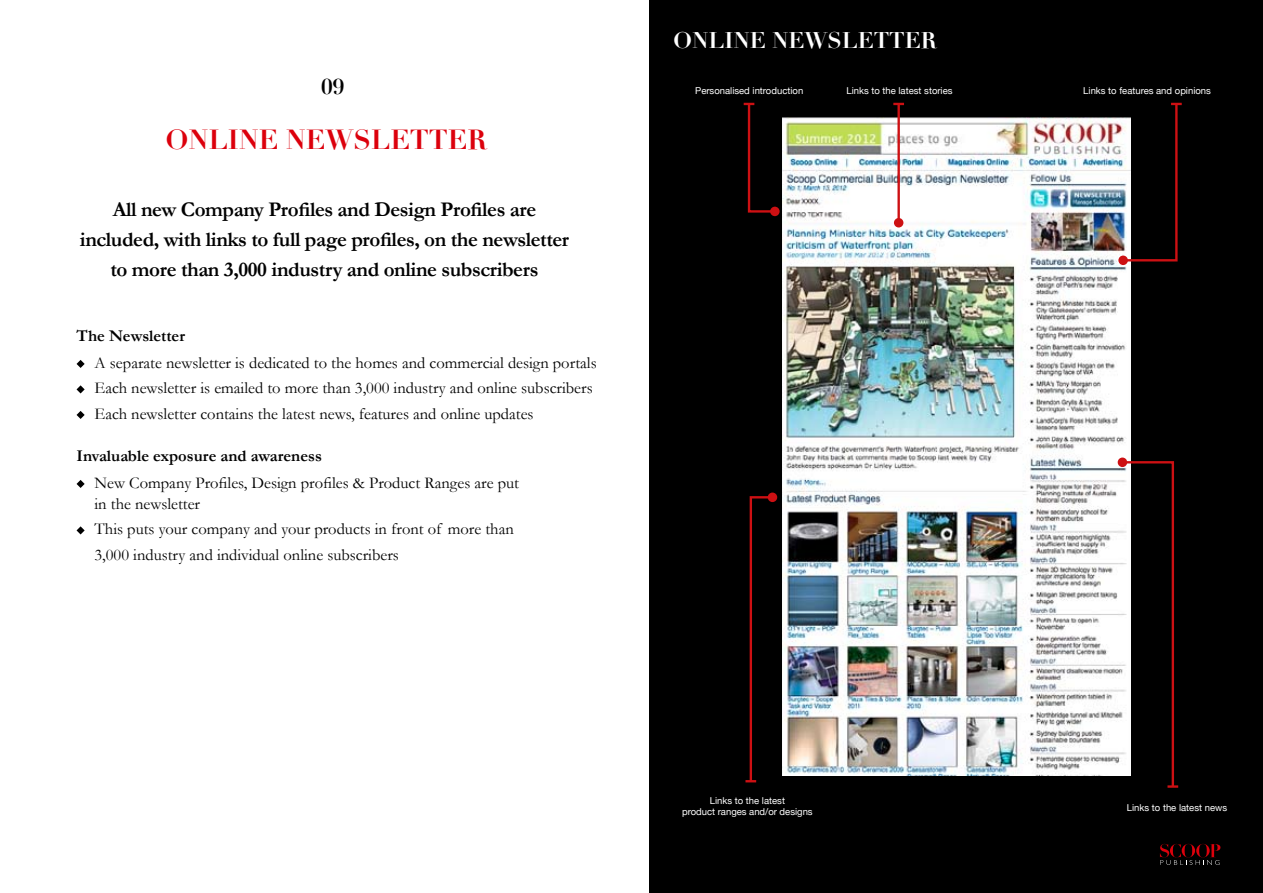
<style>
.page{position:relative;width:1263px;height:893px;background:#fff}
.page>*{position:absolute;margin:0;border:0;box-sizing:border-box;transform-origin:0 0}
.t1{font:700 27px "Didot";color:#dc000c}
.t2{font:700 22.2px "Didot";color:#fff}
.t3{font:700 21px/30px "Garamond";letter-spacing:-.02em;color:#000;text-align:center}
.t4{font:700 21px "Didot";color:#000}
.t5{font:16.5px/25.5px "Garamond";color:#000}
.t6{font:700 16.5px "Garamond";color:#000}
.t7{font:9.45px/10.6px "Helvetica Neue";color:#fff;text-align:center}
</style>
<div class="page">
<svg style="left:77px;top:360px;width:8px;height:8px"></svg>
<svg style="left:77px;top:385px;width:8px;height:8px"></svg>
<svg style="left:77px;top:411px;width:8px;height:8px"></svg>
<svg style="left:77px;top:480px;width:8px;height:8px"></svg>
<svg style="left:77px;top:526px;width:8px;height:8px"></svg>
<div style="left:649px;top:0;width:614px;height:893px;background:#000"></div>
<img style="left:783px;top:117px;width:347px;height:659px">
<hr style="left:897px;top:104px;width:3px;height:119px;background:#cd1013">
<svg style="left:893px;top:103px;width:11px;height:2px"></svg>
<div style="left:894px;top:218px;width:9px;height:9px;background:#cd1013;border-radius:50%"></div>
<svg style="left:1120px;top:460px;width:58px;height:328px"></svg>
<div style="left:1118px;top:458px;width:9px;height:9px;background:#cd1013;border-radius:50%"></div>
<svg style="left:745px;top:496px;width:28px;height:287px"></svg>
<div style="left:768px;top:493px;width:9px;height:9px;background:#cd1013;border-radius:50%"></div>
<svg style="left:744px;top:102px;width:32px;height:112px"></svg>
<div style="left:770px;top:207px;width:10px;height:9px;background:#cd1013;border-radius:50%"></div>
<svg style="left:1121px;top:102px;width:61px;height:161px"></svg>
<div style="left:1118px;top:256px;width:10px;height:9px;background:#cd1013;border-radius:50%"></div>
<svg style="left:1160px;top:844px;width:60px;height:21px"></svg>
<p class="t4" style="left:321px;top:73px;width:25px">09</p>
<h1 class="t1" style="left:166px;top:123px;width:323px">ONLINE NEWSLETTER</h1>
<p class="t3" style="left:80px;top:194px;width:491px">All new Company Profiles and Design Profiles are included, with links to full page profiles, on the newsletter to more than 3,000 industry and online subscribers</p>
<p class="t6" style="left:77px;top:326px;width:110px">The Newsletter</p>
<p class="t5" style="left:95px;top:350px;width:504px">A separate newsletter is dedicated to the homes and commercial design portals<br>Each newsletter is emailed to more than 3,000 industry and online subscribers<br>Each newsletter contains the latest news, features and online updates</p>
<p class="t6" style="left:77px;top:446px;width:247px">Invaluable exposure and awareness</p>
<p class="t5" style="left:95px;top:472px;width:426px;line-height:21px">New Company Profiles, Design profiles &amp; Product Ranges are put in the newsletter</p>
<p class="t5" style="left:95px;top:516px;width:421px">This puts your company and your products in front of more than<br>3,000 industry and individual online subscribers</p>
<h2 class="t2" style="left:674px;top:26px;width:265px">ONLINE NEWSLETTER</h2>
<p class="t7" style="left:695px;top:85px;width:110px">Personalised introduction</p>
<p class="t7" style="left:846px;top:85px;width:108px">Links to the latest stories</p>
<p class="t7" style="left:682px;top:795px;width:132px">Links to the latest<br>product ranges and/or designs</p>
<p class="t7" style="left:1083px;top:85px;width:129px">Links to features and opinions</p>
<p class="t7" style="left:1127px;top:802px;width:102px">Links to the latest news</p>
</div>
